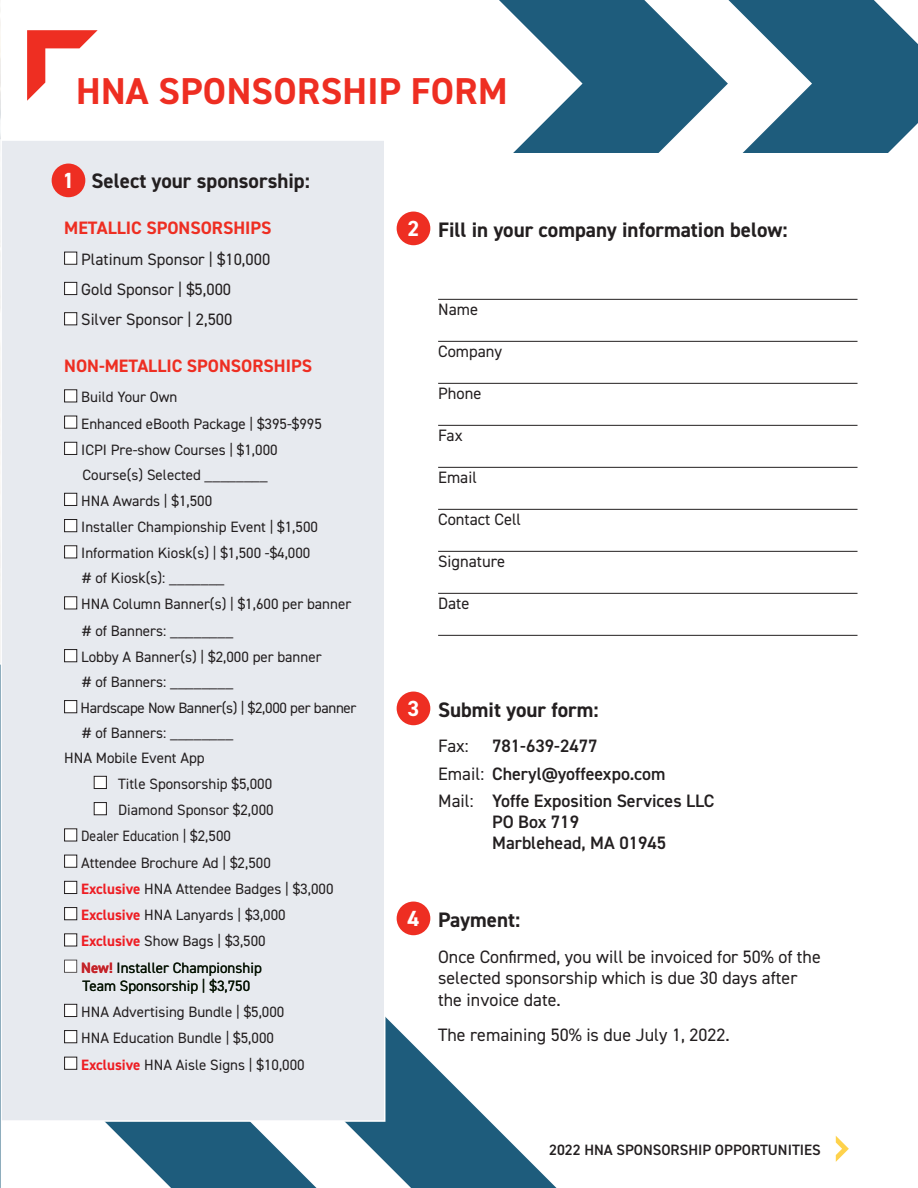
<style>
.page{position:relative;width:918px;height:1188px;background:#fff}
.page>*{position:absolute;margin:0;border:0;box-sizing:border-box;transform-origin:0 0}
.t1{font:700 37.5px "DIN2014";letter-spacing:.01em;color:#ee2e22}
.t2{font:700 21.9px "DIN2014";color:#fff}
.t3{font:700 21px "DIN2014";color:#231f20}
.t4{font:18px/21.6px "DIN2014";color:#231f20}
.t5{font:600 18px/27.8px "DIN2014";color:#231f20}
.t6{font:700 18px "DIN2014";color:#ee2e22}
.t7{font:16.5px/30.3px "DIN2014";color:#231f20}
.t8{font:15px/26.2px "DIN2014";color:#231f20}
.t9{font:15px/26.2px "DIN2014";letter-spacing:-.02em;color:#231f20}
.t10{font:15px/18px "DIN2014";color:#021400}
.t11{font:600 15px "DIN2014";color:#231f20}
.t12{font:15px "DIN2014";color:#231f20;scale:.92 1}
.s1{font-size:21.9px;color:#fff}
.s2{font-weight:700;color:#ee1d23}
.s3{font-weight:700;color:#bf272d}
.s4{font-weight:400}
</style>
<div class="page">
<svg style="left:836px;top:1136px;width:13px;height:26px"></svg>
<img style="left:0;top:9px;width:1px;height:130px">
<svg style="left:499px;top:0;width:177px;height:153px;fill:#1e5c7c"></svg>
<svg style="left:676px;top:0;width:242px;height:153px;fill:#1e5c7c"></svg>
<svg style="left:105px;top:1122px;width:182px;height:66px;fill:#1e5c7c"></svg>
<svg style="left:287px;top:918px;width:269px;height:270px"></svg>
<div style="left:0;top:139px;width:385px;height:983px;background:#e7eaef"></div>
<svg style="left:27px;top:30px;width:71px;height:71px"></svg>
<hr style="left:438px;top:299px;width:420px;height:1px;background:#231f20">
<hr style="left:438px;top:341px;width:420px;height:1px;background:#231f20">
<hr style="left:438px;top:383px;width:420px;height:1px;background:#231f20">
<hr style="left:438px;top:425px;width:420px;height:1px;background:#231f20">
<hr style="left:438px;top:467px;width:420px;height:1px;background:#231f20">
<hr style="left:438px;top:509px;width:420px;height:1px;background:#231f20">
<hr style="left:438px;top:551px;width:420px;height:1px;background:#231f20">
<hr style="left:438px;top:593px;width:420px;height:1px;background:#231f20">
<hr style="left:438px;top:635px;width:420px;height:1px;background:#231f20">
<div style="left:65px;top:252px;width:12px;height:12px;background:#fff"></div>
<div style="left:64px;top:252px;width:13px;height:13px;border:1px solid #231f20"></div>
<div style="left:65px;top:282px;width:12px;height:13px;background:#fff"></div>
<div style="left:64px;top:282px;width:13px;height:13px;border:1px solid #231f20"></div>
<div style="left:65px;top:313px;width:12px;height:12px;background:#fff"></div>
<div style="left:64px;top:312px;width:13px;height:13px;border:1px solid #231f20"></div>
<div style="left:65px;top:390px;width:12px;height:12px;background:#fff"></div>
<div style="left:64px;top:389px;width:13px;height:13px;border:1px solid #231f20"></div>
<div style="left:65px;top:416px;width:12px;height:12px;background:#fff"></div>
<div style="left:64px;top:416px;width:13px;height:13px;border:1px solid #231f20"></div>
<div style="left:65px;top:442px;width:12px;height:12px;background:#fff"></div>
<div style="left:64px;top:442px;width:13px;height:13px;border:1px solid #231f20"></div>
<div style="left:65px;top:493px;width:12px;height:12px;background:#fff"></div>
<div style="left:64px;top:493px;width:13px;height:13px;border:1px solid #231f20"></div>
<div style="left:65px;top:520px;width:12px;height:12px;background:#fff"></div>
<div style="left:64px;top:519px;width:13px;height:13px;border:1px solid #231f20"></div>
<div style="left:65px;top:546px;width:12px;height:12px;background:#fff"></div>
<div style="left:64px;top:545px;width:13px;height:13px;border:1px solid #231f20"></div>
<div style="left:65px;top:597px;width:12px;height:12px;background:#fff"></div>
<div style="left:64px;top:596px;width:13px;height:13px;border:1px solid #231f20"></div>
<div style="left:65px;top:650px;width:12px;height:12px;background:#fff"></div>
<div style="left:64px;top:649px;width:13px;height:13px;border:1px solid #231f20"></div>
<div style="left:65px;top:701px;width:12px;height:12px;background:#fff"></div>
<div style="left:64px;top:700px;width:13px;height:13px;border:1px solid #231f20"></div>
<div style="left:94px;top:776px;width:12px;height:13px;background:#fff"></div>
<div style="left:94px;top:776px;width:13px;height:13px;border:1px solid #231f20"></div>
<div style="left:94px;top:803px;width:12px;height:12px;background:#fff"></div>
<div style="left:94px;top:802px;width:13px;height:13px;border:1px solid #231f20"></div>
<div style="left:65px;top:829px;width:12px;height:12px;background:#fff"></div>
<div style="left:64px;top:828px;width:13px;height:13px;border:1px solid #231f20"></div>
<div style="left:65px;top:855px;width:12px;height:12px;background:#fff"></div>
<div style="left:64px;top:855px;width:13px;height:13px;border:1px solid #231f20"></div>
<div style="left:65px;top:881px;width:12px;height:13px;background:#fff"></div>
<div style="left:64px;top:881px;width:13px;height:13px;border:1px solid #231f20"></div>
<div style="left:65px;top:908px;width:12px;height:12px;background:#fff"></div>
<div style="left:64px;top:907px;width:13px;height:13px;border:1px solid #231f20"></div>
<div style="left:65px;top:934px;width:12px;height:12px;background:#fff"></div>
<div style="left:64px;top:933px;width:13px;height:13px;border:1px solid #231f20"></div>
<svg style="left:64px;top:960px;width:13px;height:13px"></svg>
<div style="left:65px;top:1004px;width:12px;height:13px;background:#fff"></div>
<div style="left:64px;top:1004px;width:13px;height:13px;border:1px solid #231f20"></div>
<div style="left:65px;top:1031px;width:12px;height:12px;background:#fff"></div>
<div style="left:64px;top:1030px;width:13px;height:13px;border:1px solid #231f20"></div>
<div style="left:65px;top:1057px;width:12px;height:12px;background:#fff"></div>
<div style="left:64px;top:1057px;width:13px;height:13px;border:1px solid #231f20"></div>
<div style="left:52px;top:164px;width:33px;height:33px;background:#ee2e22;border-radius:50%"></div>
<div style="left:397px;top:212px;width:33px;height:33px;background:#ee2e22;border-radius:50%"></div>
<div style="left:397px;top:692px;width:33px;height:33px;background:#ee2e22;border-radius:50%"></div>
<div style="left:397px;top:902px;width:33px;height:33px;background:#ee2e22;border-radius:50%"></div>
<h1 class="t1" style="left:76px;top:77px;width:433px">HNA SPONSORSHIP FORM</h1>
<h3 class="t3" style="left:63px;top:173px;width:249px"><span class="s1">1</span> Select your sponsorship:</h3>
<p class="t6" style="left:64px;top:221px;width:209px">METALLIC SPONSORSHIPS</p>
<p class="t7" style="left:81px;top:245px;width:190px">Platinum Sponsor | $10,000<br>Gold Sponsor | $5,000<br>Silver Sponsor | 2,500</p>
<p class="t6" style="left:64px;top:359px;width:249px">NON-METALLIC SPONSORSHIPS</p>
<p class="t8" style="left:81px;top:385px;width:242px">Build Your Own<br>Enhanced eBooth Package | $395-$995<br>ICPI Pre-show Courses | $1,000</p>
<p class="t8" style="left:81px;top:462px;width:238px">Course(s) Selected ________<br>HNA Awards | $1,500<br>Installer Championship Event | $1,500<br>Information Kiosk(s) | $1,500 -$4,000</p>
<p class="t8" style="left:81px;top:566px;width:271px"># of Kiosk(s): _______<br>HNA Column Banner(s) | $1,600 per banner # of Banners: ________<br>Lobby A Banner(s) | $2,000 per banner</p>
<p class="t9" style="left:81px;top:670px;width:277px"># of Banners: ________<br>Hardscape Now Banner(s) | $2,000 per banner</p>
<p class="t8" style="left:64px;top:721px;width:171px;line-height:24.8px;text-indent:18px"># of Banners: ________<br>HNA Mobile Event App</p>
<p class="t8" style="left:118px;top:772px;width:156px">Title Sponsorship $5,000</p>
<p class="t8" style="left:118px;top:798px;width:157px">Diamond Sponsor $2,000</p>
<p class="t12" style="left:81px;top:831px;width:164px">Dealer Education | $2,500</p>
<p class="t8" style="left:81px;top:850px;width:191px">Attendee Brochure Ad | $2,500</p>
<p class="t8" style="left:81px;top:877px;width:254px"><span class="s2">Exclusive</span> HNA Attendee Badges | $3,000</p>
<p class="t8" style="left:81px;top:903px;width:206px"><span class="s2">Exclusive</span> HNA Lanyards | $3,000</p>
<p class="t8" style="left:81px;top:929px;width:186px"><span class="s2">Exclusive</span> Show Bags | $3,500</p>
<p class="t10" style="left:81px;top:960px;width:182px"><span class="s3">New!</span> Installer Championship<br>Team Sponsorship | $3,750</p>
<p class="t8" style="left:81px;top:1000px;width:225px">HNA Advertising Bundle | $5,000<br>HNA Education Bundle | $5,000<br><span class="s2">Exclusive</span> HNA Aisle Signs | $10,000</p>
<h2 class="t2" style="left:408px;top:220px;width:13px">2</h2>
<h3 class="t3" style="left:438px;top:222px;width:351px">Fill in your company information below:</h3>
<p class="t7" style="left:438px;top:295px;width:41px">Name</p>
<p class="t7" style="left:438px;top:337px;width:66px">Company</p>
<p class="t7" style="left:438px;top:379px;width:45px">Phone</p>
<p class="t7" style="left:438px;top:421px;width:26px">Fax</p>
<p class="t7" style="left:438px;top:463px;width:40px">Email</p>
<p class="t7" style="left:438px;top:505px;width:84px">Contact Cell</p>
<p class="t7" style="left:438px;top:547px;width:69px">Signature</p>
<p class="t7" style="left:438px;top:589px;width:33px">Date</p>
<h2 class="t2" style="left:408px;top:700px;width:13px">3</h2>
<h3 class="t3" style="left:438px;top:702px;width:162px">Submit your form:</h3>
<p class="t4" style="left:438px;top:736px;width:32px">Fax:</p>
<p class="t5" style="left:438px;top:732px;width:278px;text-indent:54px">781-639-2477<br><span class="s4">Email:</span> Cheryl@yoffeexpo.com<br><span class="s4">Mail:</span> Yoffe Exposition Services LLC</p>
<p class="t5" style="left:492px;top:812px;width:176px;line-height:21px">PO Box 719<br>Marblehead, MA 01945</p>
<h2 class="t2" style="left:408px;top:910px;width:13px">4</h2>
<h3 class="t3" style="left:438px;top:912px;width:84px">Payment:</h3>
<p class="t4" style="left:438px;top:947px;width:384px">Once Confirmed, you will be invoiced for 50% of the selected sponsorship which is due 30 days after the invoice date.</p>
<p class="t4" style="left:438px;top:1025px;width:293px">The remaining 50% is due July 1, 2022.</p>
<p class="t11" style="left:549px;top:1141px;width:273px">2022 HNA SPONSORSHIP OPPORTUNITIES</p>
</div>
